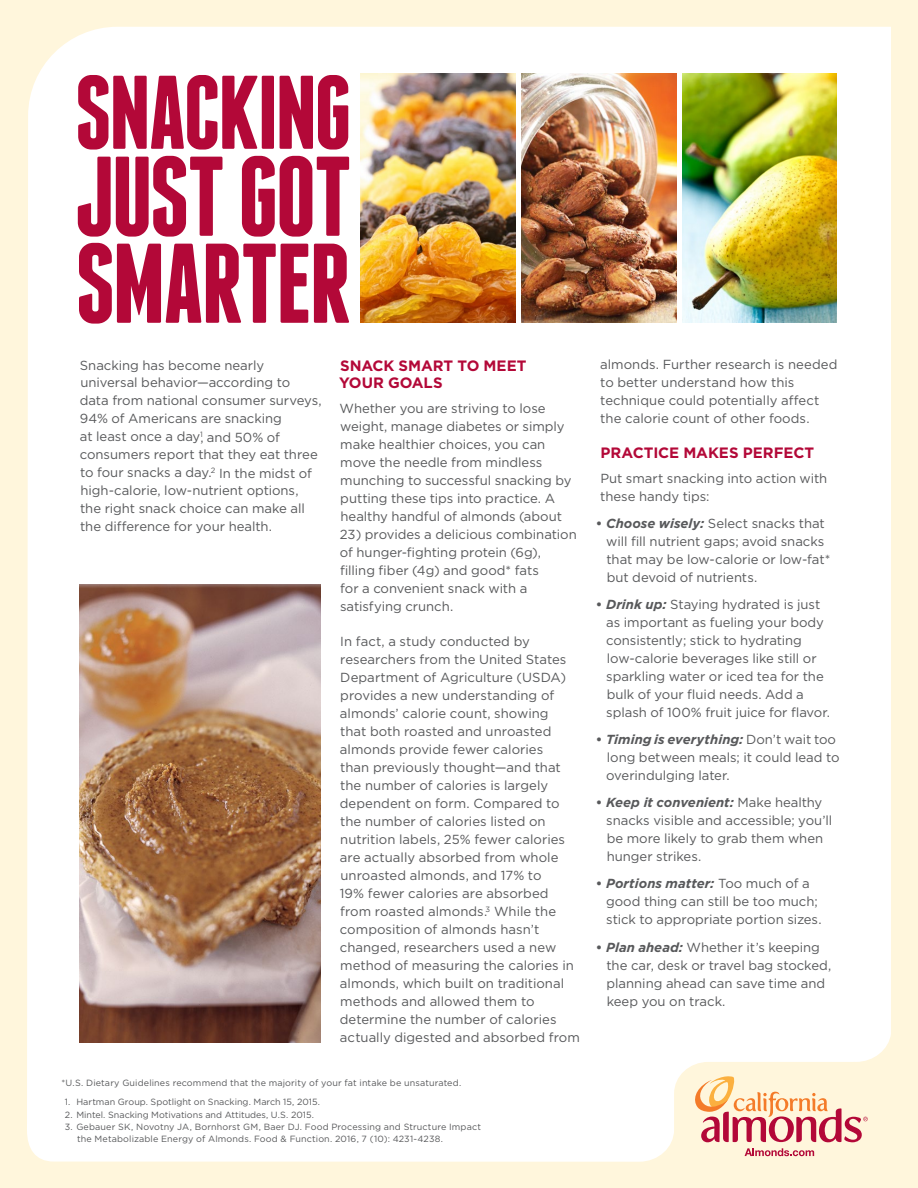
<style>
.page{position:relative;width:918px;height:1188px;background:#fff6dc}
.page>*{position:absolute;margin:0;border:0;box-sizing:border-box;transform-origin:0 0}
.t1{font:700 113.1px/87px "Franchise";letter-spacing:-.025em;color:#b30838}
.t2{font:700 104.4px "Franchise";letter-spacing:-.03em;color:#b30838}
.t3{font:700 15px/17.1px "Gotham";letter-spacing:-.005em;color:#b30838}
.t4{font:13.2px/18px "Gotham";color:#58595b}
.t5{font:9px/12px "Gotham";letter-spacing:.01em;color:#58595b}
.s1{font-weight:700}
.s2{font-weight:700;font-style:italic}
</style>
<div class="page">
<div style="left:27px;top:27px;width:864px;height:1135px;background:#fff"></div>
<svg style="left:692px;top:1074px;width:176px;height:68px"></svg>
<svg style="left:745px;top:1148px;width:69px;height:8px"></svg>
<img style="left:683px;top:73px;width:154px;height:250px">
<img style="left:361px;top:73px;width:154px;height:250px">
<img style="left:522px;top:73px;width:154px;height:250px">
<img style="left:80px;top:584px;width:240px;height:458px">
<h2 class="t2" style="left:75px;top:64px;width:278px">SNACKING</h2>
<h1 class="t1" style="left:75px;top:153px;width:278px">JUST GOT<br>SMARTER</h1>
<p class="t4" style="left:80px;top:356px;width:243px">Snacking has become nearly universal behavior—according to data from national consumer surveys, 94% of Americans are snacking<br>at least once a day<sup>1</sup>, and 50% of consumers report that they eat three to four snacks a day.<sup>2</sup> In the midst of high-calorie, low-nutrient options, the right snack choice can make all the difference for your health.</p>
<p class="t3" style="left:339px;top:357px;width:189px">SNACK SMART TO MEET<br>YOUR GOALS</p>
<p class="t4" style="left:340px;top:399px;width:234px">Whether you are striving to lose weight, manage diabetes or simply make healthier choices, you can move the needle from mindless munching to successful snacking by putting these tips into practice. A healthy handful of almonds (about</p>
<p class="t4" style="left:340px;top:525px;width:239px">23) provides a delicious combination of hunger-fighting protein (6g), filling fiber (4g) and good* fats<br>for a convenient snack with a satisfying crunch.</p>
<p class="t4" style="left:340px;top:632px;width:242px">In fact, a study conducted by researchers from the United States<br>Department of Agriculture (USDA) provides a new understanding of almonds’ calorie count, showing<br>that both roasted and unroasted almonds provide fewer calories<br>than previously thought—and that the number of calories is largely dependent on form. Compared to the number of calories listed on nutrition labels, 25% fewer calories are actually absorbed from whole unroasted almonds, and 17% to<br>19% fewer calories are absorbed from roasted almonds.<sup>3</sup> While the composition of almonds hasn’t changed, researchers used a new method of measuring the calories in almonds, which built on traditional methods and allowed them to determine the number of calories actually digested and absorbed from</p>
<p class="t5" style="left:61px;top:1077px;width:401px">*U.S. Dietary Guidelines recommend that the majority of your fat intake be unsaturated.</p>
<p class="t5" style="left:65px;top:1096px;width:257px">1. Hartman Group. Spotlight on Snacking. March 15, 2015.</p>
<p class="t5" style="left:65px;top:1109px;width:251px">2. Mintel. Snacking Motivations and Attitudes, U.S. 2015.</p>
<p class="t5" style="left:77px;top:1121px;width:405px;text-indent:-13px">3. Gebauer SK, Novotny JA, Bornhorst GM, Baer DJ. Food Processing and Structure Impact the Metabolizable Energy of Almonds. Food &amp; Function. 2016, 7 (10): 4231-4238.</p>
<p class="t4" style="left:600px;top:356px;width:239px">almonds. Further research is needed to better understand how this technique could potentially affect the calorie count of other foods.</p>
<p class="t3" style="left:600px;top:444px;width:215px">PRACTICE MAKES PERFECT</p>
<p class="t4" style="left:600px;top:469px;width:228px">Put smart snacking into action with these handy tips:</p>
<p class="t4" style="left:606px;top:514px;width:226px;text-indent:-10px"><span class="s1">•</span> <span class="s2">Choose wisely:</span> Select snacks that will fill nutrient gaps; avoid snacks that may be low-calorie or low-fat* but devoid of nutrients.</p>
<p class="t4" style="left:606px;top:595px;width:225px;text-indent:-10px"><span class="s1">•</span> <span class="s2">Drink up:</span> Staying hydrated is just as important as fueling your body consistently; stick to hydrating low-calorie beverages like still or sparkling water or iced tea for the bulk of your fluid needs. Add a splash of 100% fruit juice for flavor.</p>
<p class="t4" style="left:606px;top:730px;width:235px;text-indent:-10px"><span class="s1">•</span> <span class="s2">Timing is everything:</span> Don’t wait too long between meals; it could lead to overindulging later.</p>
<p class="t4" style="left:606px;top:793px;width:227px;text-indent:-10px"><span class="s1">•</span> <span class="s2">Keep it convenient:</span> Make healthy snacks visible and accessible; you’ll be more likely to grab them when hunger strikes.</p>
<p class="t4" style="left:606px;top:875px;width:217px;text-indent:-10px"><span class="s1">•</span> <span class="s2">Portions matter:</span> Too much of a good thing can still be too much; stick to appropriate portion sizes.</p>
<p class="t4" style="left:606px;top:938px;width:226px;text-indent:-11px"><span class="s1">•</span> <span class="s2">Plan ahead:</span> Whether it’s keeping the car, desk or travel bag stocked, planning ahead can save time and keep you on track.</p>
</div>
